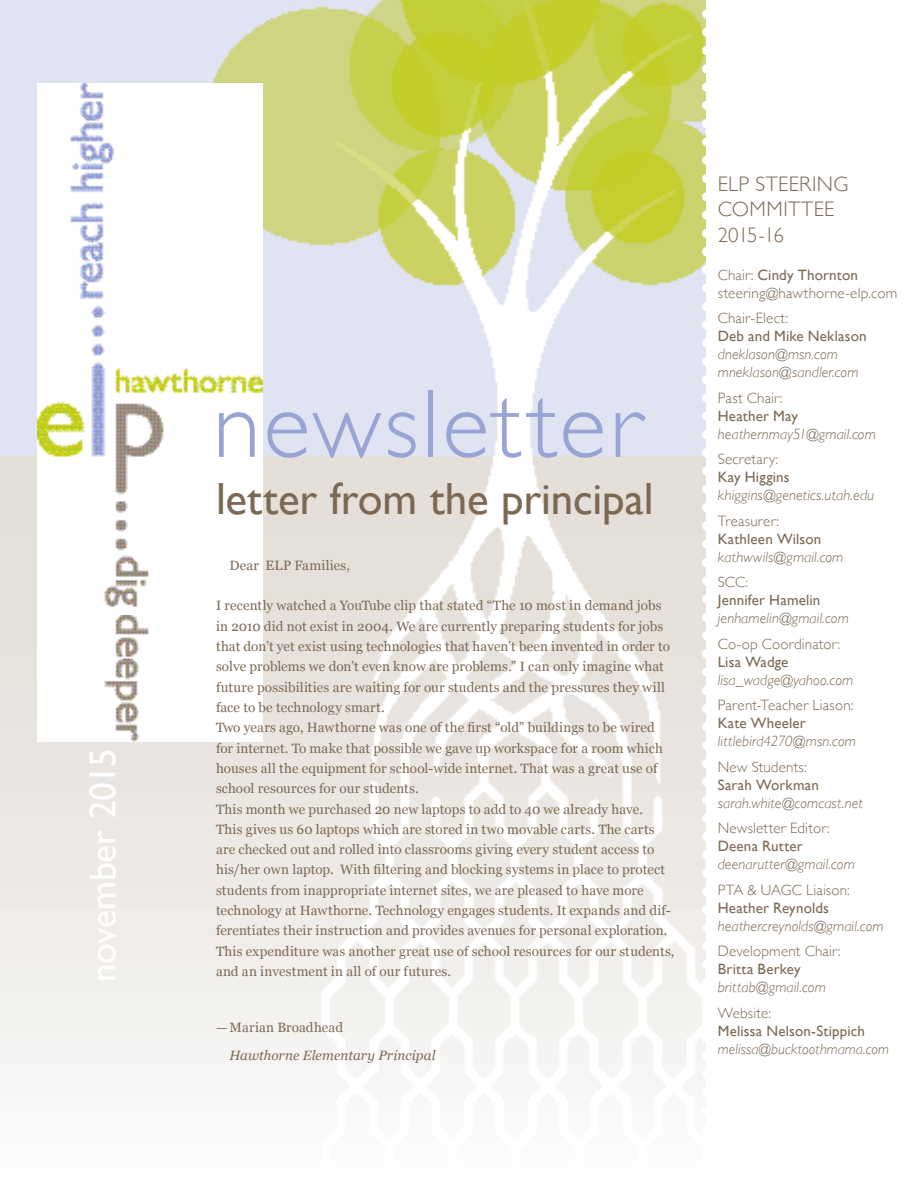
<style>
.page{position:relative;width:918px;height:1188px;background:#fff}
.page>*{position:absolute;margin:0;border:0;box-sizing:border-box;transform-origin:0 0}
.t1{font:300 97.5px "Gill Sans";letter-spacing:.03em;color:#98a4d3}
.t2{font:45px "Gill Sans";letter-spacing:-.005em;color:#7c6954}
.t3{font:37.5px "Gill Sans";letter-spacing:-.005em;color:#fff}
.t4{font:300 21px/25.5px "Gill Sans";letter-spacing:.015em;color:#7c6954}
.t5{font:italic 300 15px/18px "Gill Sans";letter-spacing:.005em;color:#7c6954}
.t6{font:300 15px/18px "Gill Sans";letter-spacing:.01em;color:#7c6954}
.t7{font:15px "Gill Sans";letter-spacing:.01em;color:#7c6954}
.t8{font:13.5px/20.2px "Georgia";letter-spacing:.01em;color:#7c6954}
.t9{font:italic 13.5px "Georgia";letter-spacing:.005em;color:#7c6954}
.s1{font-weight:400}
</style>
<div class="page">
<img style="left:0;top:0;width:702px;height:1081px">
<img style="left:38px;top:83px;width:224px;height:658px">
<svg style="left:702px;top:0;width:4px;height:1081px"></svg>
<h3 class="t3" style="left:81px;top:982px;width:235px;rotate:-90deg">november 2015</h3>
<h1 class="t1" style="left:213px;top:348px;width:430px">newsletter</h1>
<h2 class="t2" style="left:216px;top:472px;width:439px">letter from the principal</h2>
<p class="t8" style="left:230px;top:555px;width:122px">Dear ELP Families,</p>
<p class="t8" style="left:216px;top:596px;width:460px">I recently watched a YouTube clip that stated “The 10 most in demand jobs in 2010 did not exist in 2004. We are currently preparing students for jobs that don’t yet exist using technologies that haven’t been invented in order to solve problems we don’t even know are problems.” I can only imagine what future possibilities are waiting for our students and the pressures they will face to be technology smart.<br>Two years ago, Hawthorne was one of the first “old” buildings to be wired for internet. To make that possible we gave up workspace for a room which houses all the equipment for school-wide internet. That was a great use of school resources for our students.<br>This month we purchased 20 new laptops to add to 40 we already have.<br>This gives us 60 laptops which are stored in two movable carts. The carts are checked out and rolled into classrooms giving every student access to his/her own laptop. With filtering and blocking systems in place to protect students from inappropriate internet sites, we are pleased to have more technology at Hawthorne. Technology engages students. It expands and dif&shy;ferentiates their instruction and provides avenues for personal exploration.<br>This expenditure was another great use of school resources for our students, and an investment in all of our futures.</p>
<p class="t8" style="left:216px;top:1017px;width:129px">—Marian Broadhead</p>
<p class="t9" style="left:230px;top:1045px;width:208px">Hawthorne Elementary Principal</p>
<h3 class="t4" style="left:718px;top:170px;width:132px">ELP STEERING<br>COMMITTEE<br>2015-16</h3>
<p class="t6" style="left:718px;top:265px;width:181px">Chair: <span class="s1">Cindy Thornton </span>steering@hawthorne-elp.com</p>
<p class="t6" style="left:718px;top:308px;width:72px">Chair-Elect:</p>
<p class="t7" style="left:718px;top:327px;width:150px">Deb and Mike Neklason</p>
<p class="t5" style="left:718px;top:345px;width:142px">dneklason@msn.com mneklason@sandler.com</p>
<p class="t6" style="left:718px;top:388px;width:66px">Past Chair:</p>
<p class="t7" style="left:718px;top:407px;width:82px">Heather May</p>
<p class="t5" style="left:718px;top:425px;width:160px">heathernmay51@gmail.com</p>
<p class="t6" style="left:718px;top:449px;width:62px">Secretary:</p>
<p class="t7" style="left:718px;top:468px;width:73px">Kay Higgins</p>
<p class="t5" style="left:718px;top:486px;width:158px">khiggins@genetics.utah.edu</p>
<p class="t6" style="left:718px;top:511px;width:63px">Treasurer:</p>
<p class="t7" style="left:718px;top:530px;width:105px">Kathleen Wilson</p>
<p class="t5" style="left:718px;top:548px;width:127px">kathwwils@gmail.com</p>
<p class="t6" style="left:718px;top:572px;width:32px">SCC:</p>
<p class="t7" style="left:718px;top:591px;width:104px">Jennifer Hamelin</p>
<p class="t5" style="left:718px;top:609px;width:133px">jenhamelin@gmail.com</p>
<p class="t6" style="left:718px;top:634px;width:124px">Co-op Coordinator:</p>
<p class="t7" style="left:718px;top:653px;width:72px">Lisa Wadge</p>
<p class="t5" style="left:718px;top:671px;width:137px">lisa_wadge@yahoo.com</p>
<p class="t6" style="left:718px;top:695px;width:137px">Parent-Teacher Liason:</p>
<p class="t7" style="left:718px;top:714px;width:90px">Kate Wheeler</p>
<p class="t5" style="left:718px;top:732px;width:140px">littlebird4270@msn.com</p>
<p class="t6" style="left:718px;top:757px;width:90px">New Students:</p>
<p class="t7" style="left:718px;top:776px;width:103px">Sarah Workman</p>
<p class="t5" style="left:718px;top:794px;width:146px">sarah.white@comcast.net</p>
<p class="t6" style="left:718px;top:818px;width:113px">Newsletter Editor:</p>
<p class="t7" style="left:718px;top:837px;width:87px">Deena Rutter</p>
<p class="t5" style="left:718px;top:855px;width:139px">deenarutter@gmail.com</p>
<p class="t6" style="left:718px;top:880px;width:133px">PTA &amp; UAGC Liaison:</p>
<p class="t7" style="left:718px;top:899px;width:113px">Heather Reynolds</p>
<p class="t5" style="left:718px;top:917px;width:167px">heathercreynolds@gmail.com</p>
<p class="t6" style="left:718px;top:941px;width:124px">Development Chair:</p>
<p class="t7" style="left:718px;top:960px;width:84px">Britta Berkey</p>
<p class="t5" style="left:718px;top:978px;width:109px">brittab@gmail.com</p>
<p class="t6" style="left:718px;top:1003px;width:55px">Website:</p>
<p class="t7" style="left:718px;top:1022px;width:149px">Melissa Nelson-Stippich</p>
<p class="t5" style="left:718px;top:1040px;width:173px">melissa@bucktoothmama.com</p>
</div>
